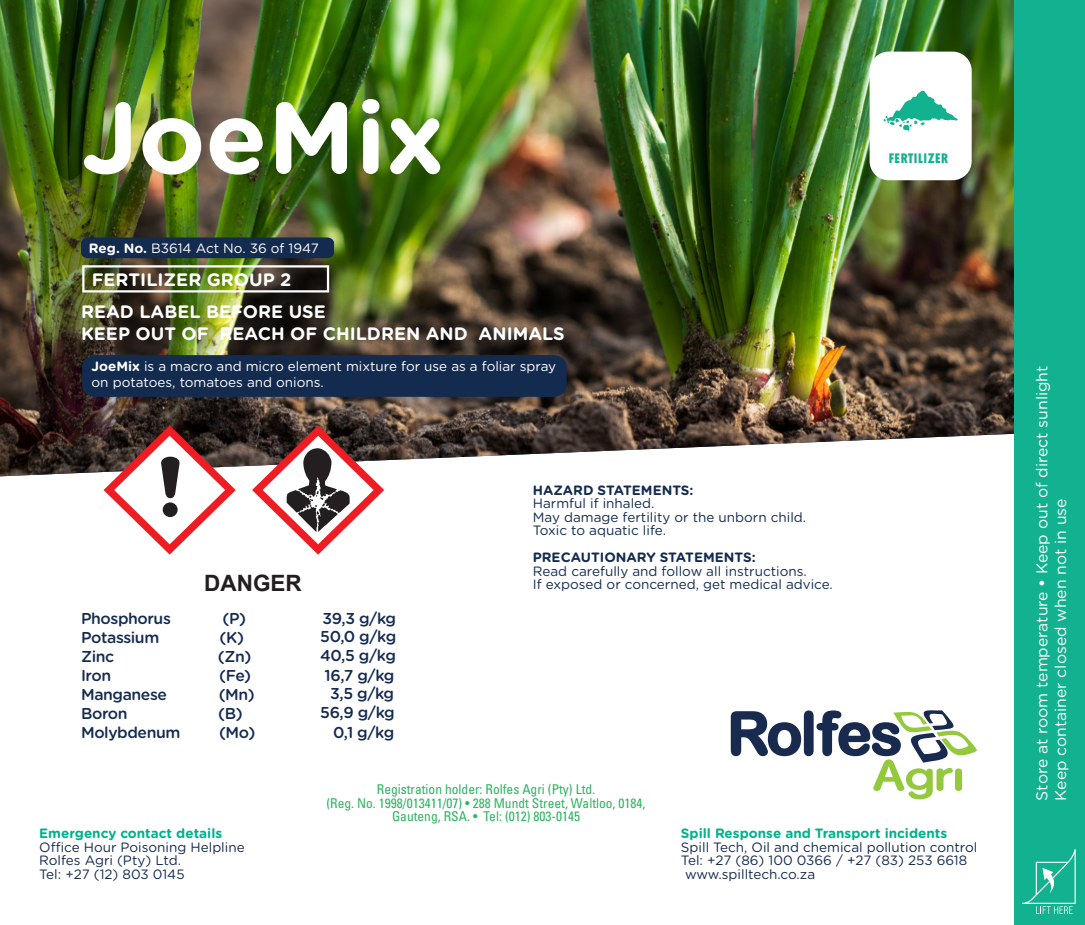
<style>
.page{position:relative;width:1085px;height:925px;background:#fff}
.page>*{position:absolute;margin:0;border:0;box-sizing:border-box;transform-origin:0 0}
.t1{font:700 101.25px "Gotham Rounded";color:#fff}
.t2{font:700 22.5px "Arial";color:#231f20}
.t3{font:700 18px "Gotham Rounded";color:#fff}
.t4{font:500 15.75px "Gotham Rounded";letter-spacing:-.025em;color:#142b50}
.t5{font:15.75px "Gotham Rounded";color:#fff}
.t6{font:800 condensed 14.62px "Tw Cen";color:#12b18f}
.t7{font:13.5px "Gotham Rounded";color:#142b50}
.t8{font:13.5px/13.5px "Gotham Rounded";color:#122b4f}
.t9{font:condensed 13.5px "Univers LT Std";color:#2eb460}
.t10{font:13.5px "Gotham Rounded";color:#fff}
.t11{font:700 13.5px "Gotham Rounded";color:#00b18a}
.t12{font:700 13.5px "Gotham Rounded";color:#122b4f}
.s1{font-weight:700}
</style>
<div class="page">
<img style="left:0;top:0;width:1014px;height:476px">
<div style="left:82px;top:355px;width:484px;height:42px;background:#142b50"></div>
<div style="left:81px;top:237px;width:253px;height:21px;background:#142b50"></div>
<div style="left:82px;top:265px;width:247px;height:27px;border:2px solid #fff"></div>
<div style="left:869px;top:52px;width:102px;height:128px;background:#fff;border-radius:19px"></div>
<svg style="left:883px;top:53px;width:79px;height:78px"></svg>
<svg style="left:730px;top:710px;width:247px;height:89px"></svg>
<div style="left:1014px;top:0;width:70px;height:925px;background:#12b18f"></div>
<svg style="left:1022px;top:849px;width:53px;height:65px"></svg>
<svg style="left:252px;top:425px;width:132px;height:130px"></svg>
<svg style="left:104px;top:425px;width:132px;height:130px"></svg>
<p class="t1" style="left:81px;top:63px;width:364px">JoeMix</p>
<p class="t10" style="left:89px;top:239px;width:231px"><span class="s1">Reg. No.</span> B3614 Act No. 36 of 1947</p>
<p class="t3" style="left:92px;top:267px;width:201px">FERTILIZER GROUP 2</p>
<p class="t3" style="left:81px;top:299px;width:246px">READ LABEL BEFORE USE</p>
<p class="t3" style="left:81px;top:320px;width:485px">KEEP OUT OF REACH OF CHILDREN AND ANIMALS</p>
<p class="t10" style="left:92px;top:357px;width:466px"><span class="s1">JoeMix</span> is a macro and micro element mixture for use as a foliar spray</p>
<p class="t10" style="left:92px;top:373px;width:234px">on potatoes, tomatoes and onions.</p>
<p class="t2" style="left:204px;top:567px;width:99px">DANGER</p>
<p class="t4" style="left:81px;top:607px;width:91px">Phosphorus</p>
<p class="t4" style="left:222px;top:607px;width:25px">(P)</p>
<p class="t4" style="left:81px;top:626px;width:80px">Potassium</p>
<p class="t4" style="left:219px;top:626px;width:26px">(K)</p>
<p class="t4" style="left:81px;top:645px;width:35px">Zinc</p>
<p class="t4" style="left:218px;top:645px;width:35px">(Zn)</p>
<p class="t4" style="left:81px;top:664px;width:32px">Iron</p>
<p class="t4" style="left:219px;top:664px;width:33px">(Fe)</p>
<p class="t4" style="left:81px;top:683px;width:88px">Manganese</p>
<p class="t4" style="left:219px;top:683px;width:38px">(Mn)</p>
<p class="t4" style="left:81px;top:702px;width:48px">Boron</p>
<p class="t4" style="left:218px;top:702px;width:26px">(B)</p>
<p class="t4" style="left:81px;top:721px;width:101px">Molybdenum</p>
<p class="t4" style="left:219px;top:721px;width:38px">(Mo)</p>
<p class="t4" style="left:322px;top:607px;width:75px">39,3 g/kg</p>
<p class="t4" style="left:320px;top:625px;width:78px">50,0 g/kg</p>
<p class="t4" style="left:320px;top:644px;width:77px">40,5 g/kg</p>
<p class="t4" style="left:324px;top:664px;width:71px">16,7 g/kg</p>
<p class="t4" style="left:330px;top:682px;width:65px">3,5 g/kg</p>
<p class="t4" style="left:320px;top:701px;width:76px">56,9 g/kg</p>
<p class="t4" style="left:333px;top:721px;width:62px">0,1 g/kg</p>
<p class="t12" style="left:533px;top:480px;width:162px">HAZARD STATEMENTS:</p>
<p class="t8" style="left:533px;top:496px;width:275px">Harmful if inhaled.<br>May damage fertility or the unborn child.<br>Toxic to aquatic life.</p>
<p class="t12" style="left:533px;top:547px;width:224px">PRECAUTIONARY STATEMENTS:</p>
<p class="t8" style="left:533px;top:563px;width:301px">Read carefully and follow all instructions.<br>If exposed or concerned, get medical advice.</p>
<p class="t9" style="left:377px;top:781px;width:220px">Registration holder: Rolfes Agri (Pty) Ltd.</p>
<p class="t9" style="left:326px;top:794px;width:320px">(Reg. No. 1998/013411/07) • 288 Mundt Street, Waltloo, 0184,</p>
<p class="t9" style="left:392px;top:808px;width:189px">Gauteng, RSA. • Tel: (012) 803-0145</p>
<p class="t6" style="left:888px;top:150px;width:61px">FERTILIZER</p>
<p class="t11" style="left:39px;top:824px;width:184px">Emergency contact details</p>
<p class="t7" style="left:39px;top:838px;width:207px">Office Hour Poisoning Helpline</p>
<p class="t7" style="left:39px;top:851px;width:143px">Rolfes Agri (Pty) Ltd.</p>
<p class="t7" style="left:39px;top:865px;width:147px">Tel: +27 (12) 803 0145</p>
<p class="t11" style="left:681px;top:824px;width:268px">Spill Response and Transport incidents</p>
<p class="t7" style="left:681px;top:838px;width:298px">Spill Tech, Oil and chemical pollution control</p>
<p class="t7" style="left:681px;top:851px;width:288px">Tel: +27 (86) 100 0366 / +27 (83) 253 6618</p>
<p class="t7" style="left:685px;top:865px;width:132px">www.spilltech.co.za</p>
<p class="t5" style="left:1030px;top:800px;width:436px;rotate:-90deg">Store at room temperature <span class="s1">•</span> Keep out of direct sunlight</p>
<p class="t5" style="left:1049px;top:800px;width:304px;rotate:-90deg">Keep container closed when not in use</p>
</div>
